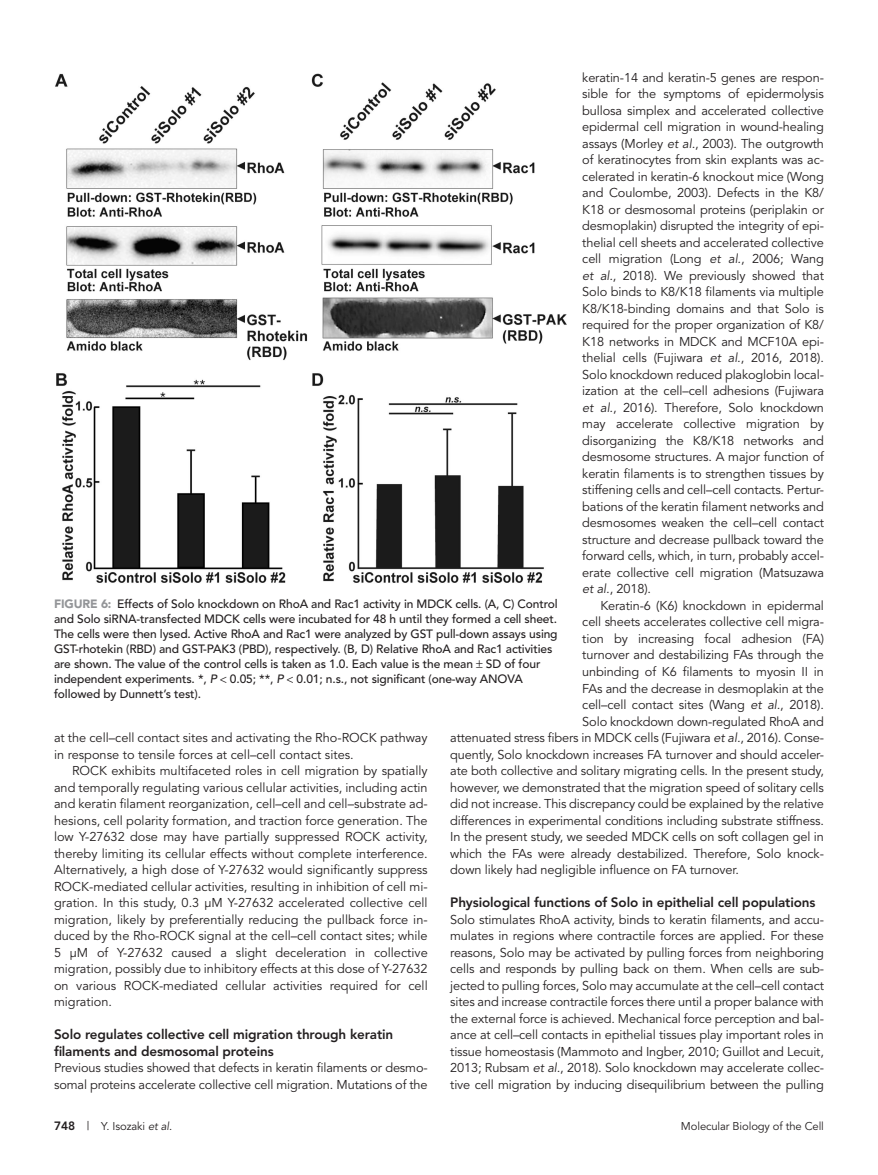
<style>
.page{position:relative;width:878px;height:1175px;background:#fff}
.page>*{position:absolute;margin:0;border:0;box-sizing:border-box;transform-origin:0 0}
.t1{font:800 13.5px/16.5px "Avenir";letter-spacing:-.01em;color:#231f20}
.ParaFL{font:12.75px/16.5px "Avenir";letter-spacing:-.01em;color:#231f20}
.Para{font:12.75px/16.5px "Avenir";letter-spacing:-.01em;color:#231f20;text-align:justify}
.FigCaption{font:500 12px/15px "Avenir";letter-spacing:-.01em;color:#231f20}
.t2{font:11.25px "Avenir";letter-spacing:-.01em;color:#231f20}
.s1{font-style:italic}
.s2{font-weight:900;color:#939598}
.s3{font-weight:800;font-size:12px}
.s4{font-size:12px}
</style>
<div class="page">
<img style="left:55px;top:74px;width:512px;height:509px">
<p class="ParaFL" style="left:582px;top:69px;width:243px;text-align:justify">keratin-14 and keratin-5 genes are respon&shy;sible for the symptoms of epidermolysis bullosa simplex and accelerated collective epidermal cell migration in wound-healing assays (Morley <span class="s1">et al.</span>, 2003). The outgrowth of keratinocytes from skin explants was ac&shy;celerated in keratin-6 knockout mice (Wong and Coulombe, 2003). Defects in the K8/ K18 or desmosomal proteins (periplakin or desmoplakin) disrupted the integrity of epi&shy;thelial cell sheets and accelerated collective cell migration (Long <span class="s1">et al.</span>, 2006; Wang <span class="s1">et al.</span>, 2018). We previously showed that Solo binds to K8/K18 filaments via multiple K8/K18-binding domains and that Solo is required for the proper organization of K8/ K18 networks in MDCK and MCF10A epi&shy;thelial cells (Fujiwara <span class="s1">et al.</span>, 2016, 2018).<br>Solo knockdown reduced plakoglobin local&shy;ization at the cell–cell adhesions (Fujiwara <span class="s1">et al.</span>, 2016). Therefore, Solo knockdown may accelerate collective migration by disorganizing the K8/K18 networks and desmosome structures. A major function of keratin filaments is to strengthen tissues by stiffening cells and cell–cell contacts. Pertur&shy;bations of the keratin filament networks and desmosomes weaken the cell–cell contact structure and decrease pullback toward the forward cells, which, in turn, probably accel&shy;erate collective cell migration (Matsuzawa <span class="s1">et al.</span>, 2018).</p>
<p class="Para" style="left:600px;top:597px;width:225px">Keratin-6 (K6) knockdown in epidermal</p>
<p class="Para" style="left:582px;top:614px;width:243px">cell sheets accelerates collective cell migra-</p>
<p class="Para" style="left:582px;top:630px;width:243px">tion by increasing focal adhesion (FA)</p>
<p class="Para" style="left:582px;top:647px;width:243px">turnover and destabilizing FAs through the</p>
<p class="Para" style="left:582px;top:663px;width:243px">unbinding of K6 filaments to myosin II in</p>
<p class="Para" style="left:582px;top:680px;width:243px">FAs and the decrease in desmoplakin at the</p>
<p class="Para" style="left:582px;top:696px;width:243px">cell–cell contact sites (Wang <span class="s1">et al.</span>, 2018).</p>
<p class="Para" style="left:582px;top:713px;width:243px">Solo knockdown down-regulated RhoA and</p>
<p class="Para" style="left:450px;top:729px;width:375px">attenuated stress fibers in MDCK cells (Fujiwara <span class="s1">et al.</span>, 2016). Conse-</p>
<p class="Para" style="left:450px;top:746px;width:375px">quently, Solo knockdown increases FA turnover and should acceler-</p>
<p class="Para" style="left:450px;top:762px;width:375px">ate both collective and solitary migrating cells. In the present study,</p>
<p class="Para" style="left:450px;top:779px;width:375px">however, we demonstrated that the migration speed of solitary cells</p>
<p class="Para" style="left:450px;top:795px;width:375px">did not increase. This discrepancy could be explained by the relative</p>
<p class="Para" style="left:450px;top:812px;width:375px">differences in experimental conditions including substrate stiffness.</p>
<p class="Para" style="left:450px;top:828px;width:375px">In the present study, we seeded MDCK cells on soft collagen gel in</p>
<p class="Para" style="left:450px;top:845px;width:375px">which the FAs were already destabilized. Therefore, Solo knock-</p>
<p class="Para" style="left:450px;top:861px;width:290px">down likely had negligible influence on FA turnover.</p>
<h2 class="t1" style="left:450px;top:894px;width:367px">Physiological functions of Solo in epithelial cell populations</h2>
<p class="ParaFL" style="left:450px;top:911px;width:375px;text-align:justify">Solo stimulates RhoA activity, binds to keratin filaments, and accu&shy;mulates in regions where contractile forces are applied. For these reasons, Solo may be activated by pulling forces from neighboring cells and responds by pulling back on them. When cells are sub&shy;jected to pulling forces, Solo may accumulate at the cell–cell contact sites and increase contractile forces there until a proper balance with the external force is achieved. Mechanical force perception and bal&shy;ance at cell–cell contacts in epithelial tissues play important roles in tissue homeostasis (Mammoto and Ingber, 2010; Guillot and Lecuit, 2013; Rubsam <span class="s1">et al.</span>, 2018). Solo knockdown may accelerate collec&shy;tive cell migration by inducing disequilibrium between the pulling</p>
<p class="FigCaption" style="left:54px;top:596px;width:505px"><span class="s2">FIGURE 6:</span> Effects of Solo knockdown on RhoA and Rac1 activity in MDCK cells. (A, C) Control and Solo siRNA-transfected MDCK cells were incubated for 48 h until they formed a cell sheet.<br>The cells were then lysed. Active RhoA and Rac1 were analyzed by GST pull-down assays using GST-rhotekin (RBD) and GST-PAK3 (PBD), respectively. (B, D) Relative RhoA and Rac1 activities are shown. The value of the control cells is taken as 1.0. Each value is the mean SD of four independent experiments. *, <span class="s1">P</span> 0.05; **, <span class="s1">P</span> 0.01; n.s., not significant (one-way ANOVA followed by Dunnett’s test).</p>
<p class="ParaFL" style="left:54px;top:729px;width:375px">at the cell–cell contact sites and activating the Rho-ROCK pathway in response to tensile forces at cell–cell contact sites.</p>
<p class="Para" style="left:54px;top:762px;width:375px;text-indent:18px">ROCK exhibits multifaceted roles in cell migration by spatially and temporally regulating various cellular activities, including actin and keratin filament reorganization, cell–cell and cell–substrate ad&shy;hesions, cell polarity formation, and traction force generation. The low Y-27632 dose may have partially suppressed ROCK activity, thereby limiting its cellular effects without complete interference.<br>Alternatively, a high dose of Y-27632 would significantly suppress ROCK-mediated cellular activities, resulting in inhibition of cell mi&shy;gration. In this study, 0.3 μM Y-27632 accelerated collective cell migration, likely by preferentially reducing the pullback force in&shy;duced by the Rho-ROCK signal at the cell–cell contact sites; while 5 μM of Y-27632 caused a slight deceleration in collective migration, possibly due to inhibitory effects at this dose of Y-27632 on various ROCK-mediated cellular activities required for cell migration.</p>
<h2 class="t1" style="left:54px;top:1026px;width:341px">Solo regulates collective cell migration through keratin filaments and desmosomal proteins</h2>
<p class="ParaFL" style="left:54px;top:1059px;width:375px">Previous studies showed that defects in keratin filaments or desmo&shy;somal proteins accelerate collective cell migration. Mutations of the</p>
<p class="t2" style="left:54px;top:1119px;width:120px"><span class="s3">748</span> <span class="s4">|</span> Y. Isozaki <span class="s1">et al</span>.</p>
<p class="t2" style="left:681px;top:1119px;width:144px">Molecular Biology of the Cell</p>
</div>
